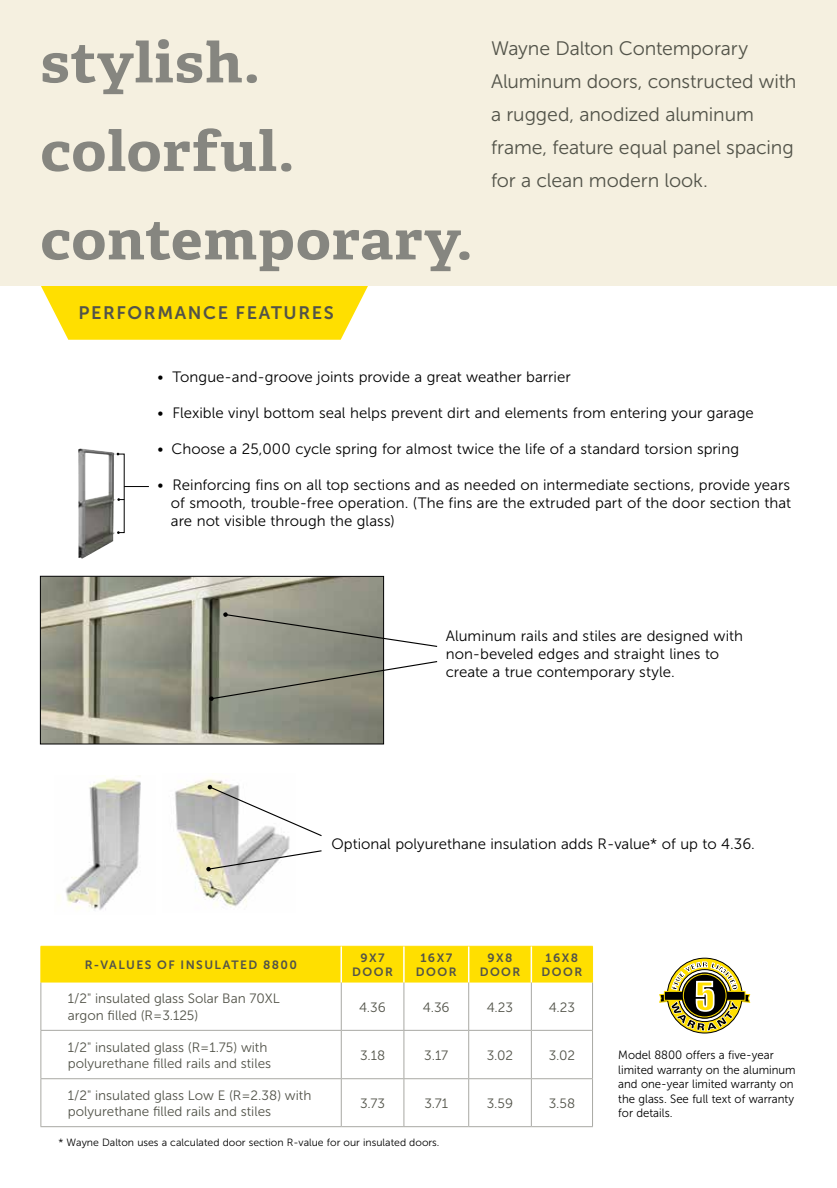
<style>
.page{position:relative;width:837px;height:1188px;background:#fff}
.page>*{position:absolute;margin:0;border:0;box-sizing:border-box;transform-origin:0 0}
.t1{font:700 55.5px/88.5px "Adelle PE";letter-spacing:.015em;color:#868680;scale:1.08 1}
.t2{font:19.5px/33px "Museo Sans 300";letter-spacing:-.005em;color:#525349}
.t3{font:18px "Museo Sans 700";letter-spacing:.09em;color:#525349}
.t4{font:15px/18px "Museo Sans 300";color:#000;text-align:justify}
.t5{font:13.5px/16.2px "Museo Sans 300";color:#525349}
.t6{font:12px/14.4px "Museo Sans 300";color:#000;scale:.95 1}
.t7{font:12px/14.4px "Museo Sans 700";letter-spacing:.12em;color:#525349;text-align:center}
.t8{font:10.5px "Museo Sans 300";color:#000}
</style>
<div class="page">
<div style="left:42px;top:947px;width:550px;height:36px;background:#ffdf00"></div>
<hr style="left:41px;top:946px;width:1px;height:37px;background:#ffdf00">
<hr style="left:41px;top:946px;width:300px;height:1px;background:#ffdf00">
<hr style="left:341px;top:946px;width:63px;height:1px;background:#ffdf00">
<hr style="left:404px;top:946px;width:65px;height:1px;background:#ffdf00">
<hr style="left:469px;top:946px;width:62px;height:1px;background:#ffdf00">
<hr style="left:531px;top:946px;width:62px;height:1px;background:#ffdf00">
<hr style="left:592px;top:946px;width:1px;height:37px;background:#ffdf00">
<hr style="left:341px;top:946px;width:1px;height:37px;background:#fff">
<hr style="left:403px;top:946px;width:2px;height:37px;background:#fff">
<hr style="left:468px;top:946px;width:1px;height:37px;background:#fff">
<hr style="left:531px;top:946px;width:1px;height:37px;background:#fff">
<hr style="left:40px;top:983px;width:1px;height:47px;background:#a9a9a4">
<hr style="left:341px;top:983px;width:1px;height:47px;background:#a9a9a4">
<hr style="left:404px;top:983px;width:1px;height:47px;background:#a9a9a4">
<hr style="left:468px;top:983px;width:1px;height:47px;background:#a9a9a4">
<hr style="left:531px;top:983px;width:1px;height:47px;background:#a9a9a4">
<hr style="left:592px;top:983px;width:1px;height:47px;background:#a9a9a4">
<hr style="left:40px;top:1030px;width:301px;height:1px;background:#a9a9a4">
<hr style="left:40px;top:1031px;width:1px;height:47px;background:#a9a9a4">
<hr style="left:341px;top:1030px;width:63px;height:1px;background:#a9a9a4">
<hr style="left:341px;top:1031px;width:1px;height:47px;background:#a9a9a4">
<hr style="left:404px;top:1030px;width:65px;height:1px;background:#a9a9a4">
<hr style="left:404px;top:1031px;width:1px;height:47px;background:#a9a9a4">
<hr style="left:469px;top:1030px;width:62px;height:1px;background:#a9a9a4">
<hr style="left:468px;top:1031px;width:1px;height:47px;background:#a9a9a4">
<hr style="left:531px;top:1030px;width:62px;height:1px;background:#a9a9a4">
<hr style="left:531px;top:1031px;width:1px;height:47px;background:#a9a9a4">
<hr style="left:592px;top:1031px;width:1px;height:47px;background:#a9a9a4">
<hr style="left:40px;top:1078px;width:301px;height:1px;background:#a9a9a4">
<hr style="left:40px;top:1079px;width:1px;height:47px;background:#a9a9a4">
<hr style="left:341px;top:1078px;width:63px;height:1px;background:#a9a9a4">
<hr style="left:341px;top:1079px;width:1px;height:47px;background:#a9a9a4">
<hr style="left:404px;top:1078px;width:65px;height:1px;background:#a9a9a4">
<hr style="left:404px;top:1079px;width:1px;height:47px;background:#a9a9a4">
<hr style="left:469px;top:1078px;width:62px;height:1px;background:#a9a9a4">
<hr style="left:468px;top:1079px;width:1px;height:47px;background:#a9a9a4">
<hr style="left:531px;top:1078px;width:62px;height:1px;background:#a9a9a4">
<hr style="left:531px;top:1079px;width:1px;height:47px;background:#a9a9a4">
<hr style="left:592px;top:1079px;width:1px;height:47px;background:#a9a9a4">
<hr style="left:40px;top:1126px;width:301px;height:1px;background:#a9a9a4">
<hr style="left:341px;top:1126px;width:63px;height:1px;background:#a9a9a4">
<hr style="left:404px;top:1126px;width:65px;height:1px;background:#a9a9a4">
<hr style="left:469px;top:1126px;width:62px;height:1px;background:#a9a9a4">
<hr style="left:531px;top:1126px;width:62px;height:1px;background:#a9a9a4">
<svg style="left:40px;top:285px;width:328px;height:55px;background:#fee21a"></svg>
<div style="left:0;top:0;width:837px;height:285px;background:#f5f0e0"></div>
<img style="left:78px;top:448px;width:26px;height:111px">
<svg style="left:117px;top:453px;width:32px;height:81px"></svg>
<img style="left:42px;top:578px;width:340px;height:164px">
<div style="left:40px;top:576px;width:344px;height:168px;border:1px solid #000"></div>
<svg style="left:223px;top:612px;width:215px;height:36px"></svg>
<svg style="left:209px;top:660px;width:229px;height:41px"></svg>
<img style="left:65px;top:775px;width:76px;height:136px">
<img style="left:175px;top:778px;width:115px;height:129px">
<svg style="left:207px;top:785px;width:115px;height:52px"></svg>
<svg style="left:206px;top:850px;width:116px;height:21px"></svg>
<svg style="left:659px;top:957px;width:92px;height:77px"></svg>
<h1 class="t1" style="left:40px;top:16px;width:402px">stylish. colorful. contemporary.</h1>
<p class="t3" style="left:78px;top:303px;width:257px">PERFORMANCE FEATURES</p>
<h2 class="t2" style="left:491px;top:32px;width:307px">Wayne Dalton Contemporary<br>Aluminum doors, constructed with a rugged, anodized aluminum frame, feature equal panel spacing for a clean modern look.</h2>
<p class="t4" style="left:158px;top:368px;width:415px">• Tongue-and-groove joints provide a great weather barrier</p>
<p class="t4" style="left:158px;top:404px;width:598px">• Flexible vinyl bottom seal helps prevent dirt and elements from entering your garage</p>
<p class="t4" style="left:158px;top:440px;width:583px">• Choose a 25,000 cycle spring for almost twice the life of a standard torsion spring</p>
<p class="t4" style="left:171px;top:476px;width:622px;text-indent:-13px">• Reinforcing fins on all top sections and as needed on intermediate sections, provide years of smooth, trouble-free operation. (The fins are the extruded part of the door section that are not visible through the glass)</p>
<p class="t4" style="left:446px;top:627px;width:299px;text-align:left">Aluminum rails and stiles are designed with non-beveled edges and straight lines to create a true contemporary style.</p>
<p class="t4" style="left:331px;top:835px;width:425px">Optional polyurethane insulation adds R-value* of up to 4.36.</p>
<p class="t7" style="left:85px;top:958px;width:214px">R-VALUES OF INSULATED 8800</p>
<p class="t7" style="left:352px;top:950px;width:42px">9X7<br>DOOR</p>
<p class="t7" style="left:416px;top:950px;width:42px">16X7<br>DOOR</p>
<p class="t7" style="left:480px;top:950px;width:42px">9X8<br>DOOR</p>
<p class="t7" style="left:542px;top:950px;width:42px">16X8<br>DOOR</p>
<p class="t5" style="left:68px;top:991px;width:213px">1/2" insulated glass Solar Ban 70XL argon filled (R=3.125)</p>
<p class="t5" style="left:359px;top:999px;width:28px">4.36</p>
<p class="t5" style="left:423px;top:999px;width:28px">4.36</p>
<p class="t5" style="left:487px;top:999px;width:28px">4.23</p>
<p class="t5" style="left:549px;top:999px;width:28px">4.23</p>
<p class="t5" style="left:68px;top:1039px;width:205px">1/2" insulated glass (R=1.75) with polyurethane filled rails and stiles</p>
<p class="t5" style="left:360px;top:1047px;width:27px">3.18</p>
<p class="t5" style="left:424px;top:1047px;width:26px">3.17</p>
<p class="t5" style="left:487px;top:1047px;width:28px">3.02</p>
<p class="t5" style="left:549px;top:1047px;width:28px">3.02</p>
<p class="t5" style="left:68px;top:1087px;width:245px">1/2" insulated glass Low E (R=2.38) with polyurethane filled rails and stiles</p>
<p class="t5" style="left:360px;top:1095px;width:27px">3.73</p>
<p class="t5" style="left:424px;top:1095px;width:25px">3.71</p>
<p class="t5" style="left:487px;top:1095px;width:28px">3.59</p>
<p class="t5" style="left:549px;top:1095px;width:28px">3.58</p>
<p class="t8" style="left:58px;top:1137px;width:383px">* Wayne Dalton uses a calculated door section R-value for our insulated doors.</p>
<p class="t6" style="left:618px;top:1048px;width:188px">Model 8800 offers a five-year limited warranty on the aluminum and one-year limited warranty on the glass. See full text of warranty for details.</p>
</div>
